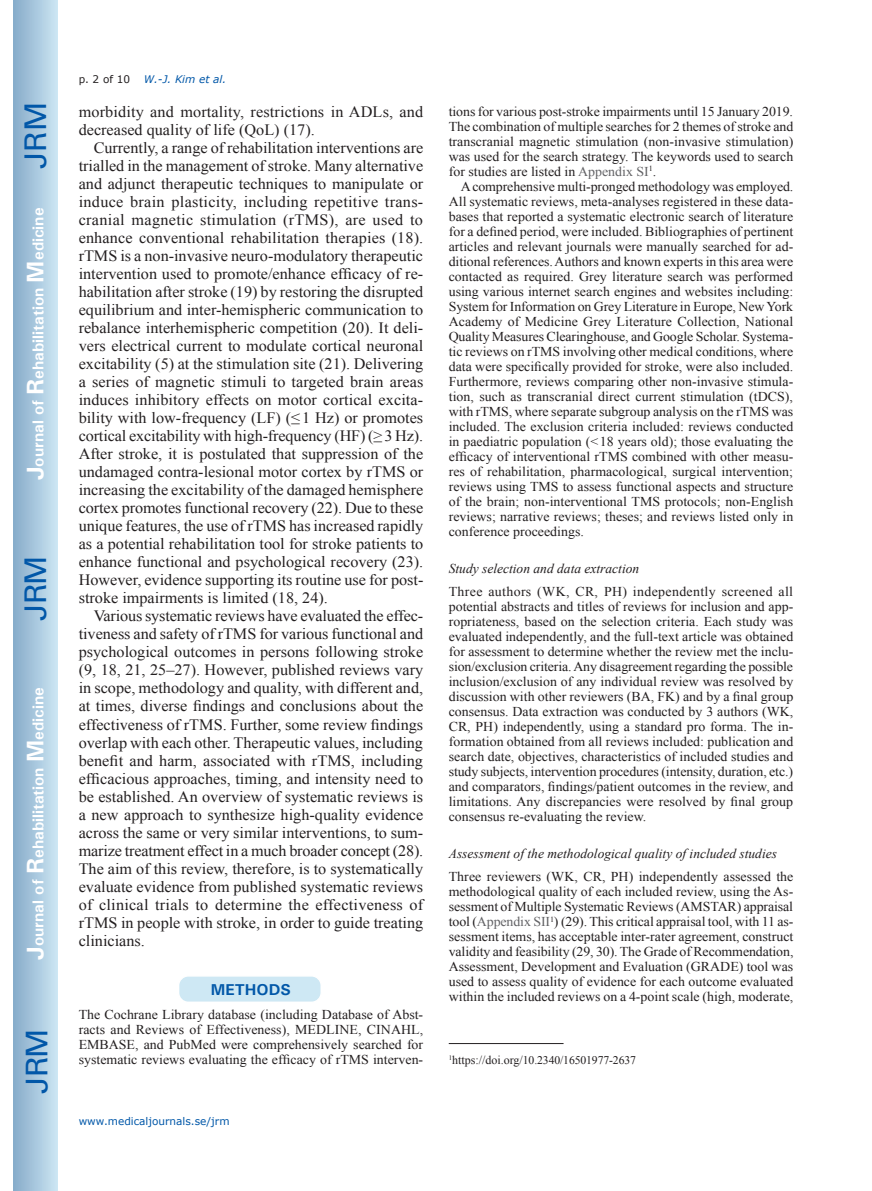
<style>
.page{position:relative;width:872px;height:1191px;background:#fff}
.page>*{position:absolute;margin:0;border:0;box-sizing:border-box;transform-origin:0 0}
.t1{font:30px "Univers";letter-spacing:-.03em;color:#0157a8}
.t2{font:15.75px/18px "Times New Roman";color:#231f20;text-align:justify}
.t3{font:700 15.75px "Univers";color:#fff}
.t4{font:700 15.75px "Univers";color:#0157a8}
.t5{font:13.5px/15px "Times New Roman";color:#231f20;text-align:justify}
.t6{font:italic 13.5px "Times New Roman";color:#231f20}
.t7{font:11.7px "Times New Roman";letter-spacing:-.01em;color:#231f20}
.t8{font:10.5px "Verdana";color:#0157a8}
.t9{font:italic 10.5px "Verdana";color:#0157a8}
.t10{font:10.5px "Verdana";color:#231f20}
.s1{font-size:24px}
.s2{color:#636366}
.s3{font-size:12px}
</style>
<div class="page">
<div style="left:14px;top:0;width:43px;height:1191px;background:linear-gradient(to right,#88acca,#cbe5f2)"></div>
<div style="left:178px;top:976px;width:143px;height:26px;background:#cee8f4;border-radius:10px"></div>
<div style="left:178px;top:975px;width:144px;height:28px;border:2px solid #fff;border-radius:10px"></div>
<hr style="left:449px;top:1043px;width:114px;height:1px;background:#231f20">
<h1 class="t1" style="left:18px;top:169px;width:68px;rotate:-90deg">JRM</h1>
<p class="t3" style="left:28px;top:480px;width:274px;rotate:-90deg"><span class="s1">J</span>ournal of <span class="s1">R</span>ehabilitation <span class="s1">M</span>edicine</p>
<h1 class="t1" style="left:18px;top:620px;width:67px;rotate:-90deg">JRM</h1>
<p class="t3" style="left:28px;top:959px;width:274px;rotate:-90deg"><span class="s1">J</span>ournal of <span class="s1">R</span>ehabilitation <span class="s1">M</span>edicine</p>
<h1 class="t1" style="left:19px;top:1093px;width:67px;rotate:-90deg">JRM</h1>
<p class="t10" style="left:79px;top:72px;width:53px">p. 2 of 10</p>
<p class="t9" style="left:144px;top:72px;width:84px">W.-J. Kim et al.</p>
<p class="t2" style="left:79px;top:103px;width:346px">morbidity and mortality, restrictions in ADLs, and decreased quality of life (QoL) (17).</p>
<p class="t2" style="left:79px;top:139px;width:346px;text-indent:15px">Currently, a range of rehabilitation interventions are trialled in the management of stroke. Many alternative and adjunct therapeutic techniques to manipulate or induce brain plasticity, including repetitive trans&shy;cranial magnetic stimulation (rTMS), are used to enhance conventional rehabilitation therapies (18). rTMS is a non-invasive neuro-modulatory therapeutic intervention used to promote/enhance efficacy of re&shy;habilitation after stroke (19) by restoring the disrupted equilibrium and inter-hemispheric communication to rebalance interhemispheric competition (20). It deli&shy;vers electrical current to modulate cortical neuronal excitability (5) at the stimulation site (21). Delivering a series of magnetic stimuli to targeted brain areas induces inhibitory effects on motor cortical excita&shy;bility with low-frequency (LF) (≤1 Hz) or promotes cortical excitability with high-frequency (HF) (≥3 Hz).<br>After stroke, it is postulated that suppression of the undamaged contra-lesional motor cortex by rTMS or increasing the excitability of the damaged hemisphere cortex promotes functional recovery (22). Due to these unique features, the use of rTMS has increased rapidly as a potential rehabilitation tool for stroke patients to enhance functional and psychological recovery (23).<br>However, evidence supporting its routine use for post&shy;stroke impairments is limited (18, 24).</p>
<p class="t2" style="left:79px;top:607px;width:346px;text-indent:15px">Various systematic reviews have evaluated the effec&shy;tiveness and safety of rTMS for various functional and psychological outcomes in persons following stroke (9, 18, 21, 25–27). However, published reviews vary in scope, methodology and quality, with different and, at times, diverse findings and conclusions about the effectiveness of rTMS. Further, some review findings overlap with each other. Therapeutic values, including benefit and harm, associated with rTMS, including efficacious approaches, timing, and intensity need to be established. An overview of systematic reviews is a new approach to synthesize high-quality evidence across the same or very similar interventions, to sum&shy;marize treatment effect in a much broader concept (28).<br>The aim of this review, therefore, is to systematically evaluate evidence from published systematic reviews of clinical trials to determine the effectiveness of rTMS in people with stroke, in order to guide treating clinicians.</p>
<p class="t4" style="left:211px;top:979px;width:82px">METHODS</p>
<p class="t5" style="left:79px;top:1006px;width:346px">The Cochrane Library database (including Database of Abst&shy;racts and Reviews of Effectiveness), MEDLINE, CINAHL, EMBASE, and PubMed were comprehensively searched for systematic reviews evaluating the efficacy of rTMS interven-</p>
<p class="t8" style="left:79px;top:1114px;width:152px">www.medicaljournals.se/jrm</p>
<p class="t5" style="left:449px;top:103px;width:346px">tions for various post-stroke impairments until 15 January 2019.<br>The combination of multiple searches for 2 themes of stroke and transcranial magnetic stimulation (non-invasive stimulation) was used for the search strategy. The keywords used to search for studies are listed in <span class="s2">Appendix SI</span><sup>1</sup>.</p>
<p class="t5" style="left:449px;top:178px;width:346px;text-indent:12px">A comprehensive multi-pronged methodology was employed.<br>All systematic reviews, meta-analyses registered in these data&shy;bases that reported a systematic electronic search of literature for a defined period, were included. Bibliographies of pertinent articles and relevant journals were manually searched for ad&shy;ditional references. Authors and known experts in this area were contacted as required. Grey literature search was performed using various internet search engines and websites including:<br>System for Information on Grey Literature in Europe, New York Academy of Medicine Grey Literature Collection, National Quality Measures Clearinghouse, and Google Scholar. Systema&shy;tic reviews on rTMS involving other medical conditions, where data were specifically provided for stroke, were also included.<br>Furthermore, reviews comparing other non-invasive stimula&shy;tion, such as transcranial direct current stimulation (tDCS), with rTMS, where separate subgroup analysis on the rTMS was included. The exclusion criteria included: reviews conducted in paediatric population (&lt;18 years old); those evaluating the efficacy of interventional rTMS combined with other measu&shy;res of rehabilitation, pharmacological, surgical intervention; reviews using TMS to assess functional aspects and structure of the brain; non-interventional TMS protocols; non-English reviews; narrative reviews; theses; and reviews listed only in conference proceedings.</p>
<p class="t6" style="left:449px;top:559px;width:192px">Study selection and data extraction</p>
<p class="t5" style="left:449px;top:583px;width:346px">Three authors (WK, CR, PH) independently screened all potential abstracts and titles of reviews for inclusion and app&shy;ropriateness, based on the selection criteria. Each study was evaluated independently, and the full-text article was obtained for assessment to determine whether the review met the inclu&shy;sion/exclusion criteria. Any disagreement regarding the possible inclusion/exclusion of any individual review was resolved by discussion with other reviewers (BA, FK) and by a final group consensus. Data extraction was conducted by 3 authors (WK, CR, PH) independently, using a standard pro forma. The in&shy;formation obtained from all reviews included: publication and search date, objectives, characteristics of included studies and study subjects, intervention procedures (intensity, duration, etc.) and comparators, findings/patient outcomes in the review, and limitations. Any discrepancies were resolved by final group consensus re-evaluating the review.</p>
<p class="t6" style="left:449px;top:844px;width:330px">Assessment of the methodological quality of included studies</p>
<p class="t5" style="left:449px;top:868px;width:346px">Three reviewers (WK, CR, PH) independently assessed the methodological quality of each included review, using the As&shy;sessment of Multiple Systematic Reviews (AMSTAR) appraisal tool (<span class="s2">Appendix SII</span><sup>1</sup>) (29). This critical appraisal tool, with 11 as&shy;sessment items, has acceptable inter-rater agreement, construct validity and feasibility (29, 30). The Grade of Recommendation, Assessment, Development and Evaluation (GRADE) tool was used to assess quality of evidence for each outcome evaluated within the included reviews on a 4-point scale (high, moderate,</p>
<p class="t7" style="left:449px;top:1052px;width:189px"><sup>1</sup><span class="s3">https://doi.org/</span>10.2340/16501977-2637</p>
</div>
